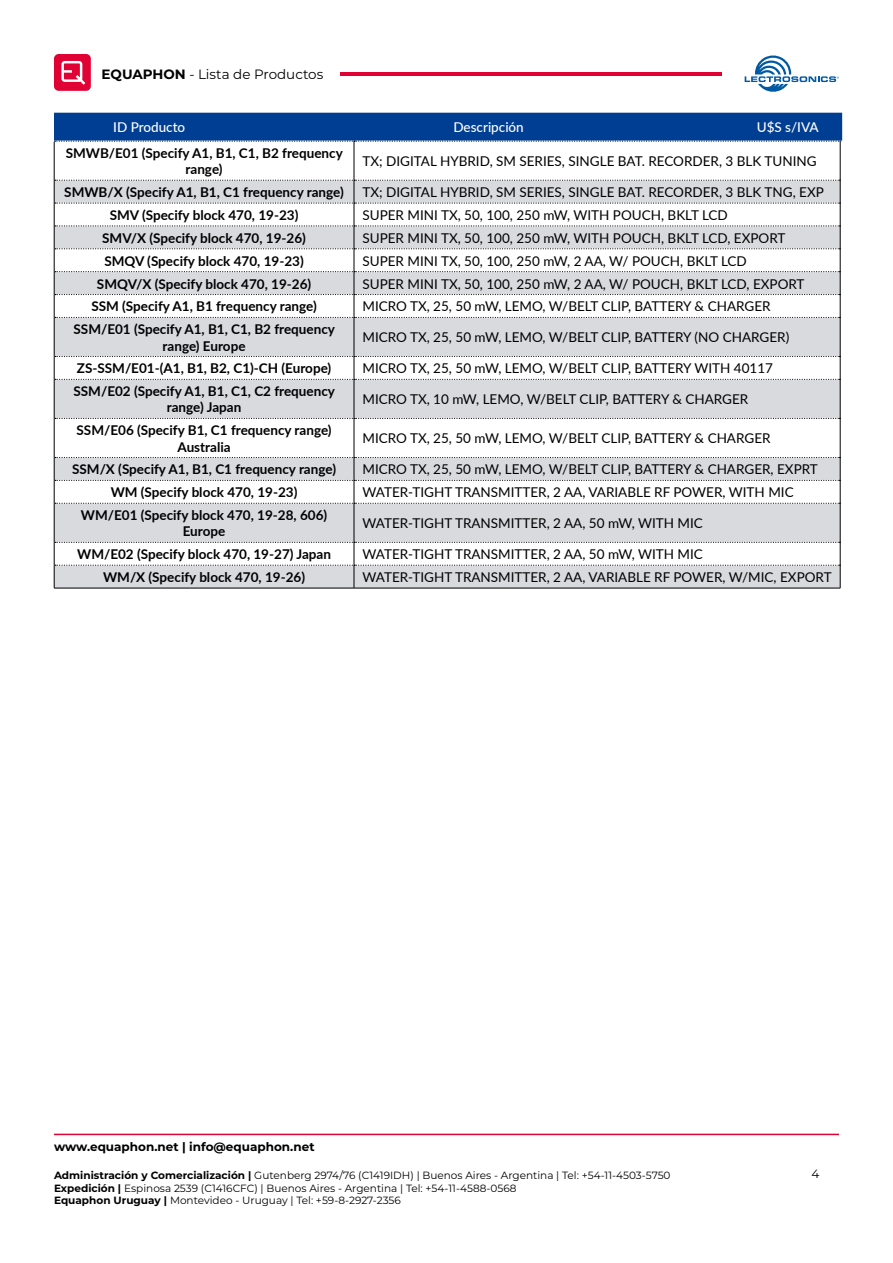
<style>
.page{position:relative;width:893px;height:1263px;background:#fff}
.page>*{position:absolute;margin:0;border:0;box-sizing:border-box;transform-origin:0 0}
.t1{font:13.5px "Lato";color:#000}
.t2{font:700 13.5px/16.2px "Lato";color:#000;text-align:center}
.t3{font:500 13.5px "Lato";color:#fff}
.t4{font:13.5px "Montserrat";color:#000}
.t5{font:700 12px "Montserrat";color:#000}
.t6{font:12px "Montserrat";color:#000}
.t7{font:10.5px/12.6px "Montserrat";color:#000}
.s1{font-weight:700}
</style>
<div class="page">
<hr style="left:54px;top:1134px;width:785px;height:1px;background:#e00234">
<div style="left:54px;top:54px;width:37px;height:37px;background:#e00234;border-radius:5px"></div>
<svg style="left:61px;top:61px;width:24px;height:24px"></svg>
<hr style="left:341px;top:72px;width:381px;height:3px;background:#e00234">
<svg style="left:745px;top:55px;width:94px;height:37px"></svg>
<svg style="left:55px;top:318px;width:785px;height:224px;fill:#d8dade"></svg>
<svg style="left:55px;top:418px;width:785px;height:1px"></svg>
<hr style="left:54px;top:142px;width:1px;height:38px;background:#000">
<hr style="left:354px;top:142px;width:1px;height:38px;background:#000">
<hr style="left:840px;top:142px;width:1px;height:38px;background:#000">
<svg style="left:54px;top:180px;width:787px;height:138px"></svg>
<hr style="left:54px;top:317px;width:1px;height:39px;background:#000">
<hr style="left:354px;top:318px;width:1px;height:38px;background:#000">
<hr style="left:840px;top:317px;width:1px;height:39px;background:#000">
<svg style="left:54px;top:356px;width:787px;height:24px"></svg>
<hr style="left:54px;top:379px;width:1px;height:39px;background:#000">
<hr style="left:354px;top:380px;width:1px;height:38px;background:#000">
<hr style="left:840px;top:379px;width:1px;height:39px;background:#000">
<hr style="left:54px;top:418px;width:1px;height:39px;background:#000">
<hr style="left:354px;top:419px;width:1px;height:38px;background:#000">
<hr style="left:840px;top:418px;width:1px;height:39px;background:#000">
<svg style="left:54px;top:457px;width:787px;height:47px"></svg>
<hr style="left:54px;top:503px;width:1px;height:39px;background:#000">
<hr style="left:354px;top:504px;width:1px;height:38px;background:#000">
<hr style="left:840px;top:503px;width:1px;height:39px;background:#000">
<svg style="left:54px;top:542px;width:787px;height:46px"></svg>
<hr style="left:54px;top:588px;width:300px;height:1px;background:#000">
<hr style="left:354px;top:588px;width:486px;height:1px;background:#000">
<div style="left:54px;top:113px;width:788px;height:29px;background:#003e93"></div>
<p class="t4" style="left:102px;top:64px;width:223px"><span class="s1">EQUAPHON</span> - Lista de Productos</p>
<p class="t3" style="left:113px;top:117px;width:74px">ID Producto</p>
<p class="t3" style="left:453px;top:117px;width:72px">Descripción</p>
<p class="t3" style="left:757px;top:117px;width:64px">U$S s/IVA</p>
<p class="t2" style="left:66px;top:144px;width:279px">SMWB/E01 (Specify A1, B1, C1, B2 frequency range)</p>
<p class="t1" style="left:362px;top:152px;width:456px">TX; DIGITAL HYBRID, SM SERIES, SINGLE BAT. RECORDER, 3 BLK TUNING</p>
<p class="t2" style="left:64px;top:183px;width:281px">SMWB/X (Specify A1, B1, C1 frequency range)</p>
<p class="t1" style="left:362px;top:182px;width:463px">TX; DIGITAL HYBRID, SM SERIES, SINGLE BAT. RECORDER, 3 BLK TNG, EXP</p>
<p class="t2" style="left:110px;top:206px;width:190px">SMV (Specify block 470, 19-23)</p>
<p class="t1" style="left:362px;top:205px;width:367px">SUPER MINI TX, 50, 100, 250 mW, WITH POUCH, BKLT LCD</p>
<p class="t2" style="left:102px;top:229px;width:205px">SMV/X (Specify block 470, 19-26)</p>
<p class="t1" style="left:362px;top:228px;width:425px">SUPER MINI TX, 50, 100, 250 mW, WITH POUCH, BKLT LCD, EXPORT</p>
<p class="t2" style="left:104px;top:252px;width:201px">SMQV (Specify block 470, 19-23)</p>
<p class="t1" style="left:362px;top:251px;width:386px">SUPER MINI TX, 50, 100, 250 mW, 2 AA, W/ POUCH, BKLT LCD</p>
<p class="t2" style="left:97px;top:275px;width:216px">SMQV/X (Specify block 470, 19-26)</p>
<p class="t1" style="left:362px;top:274px;width:444px">SUPER MINI TX, 50, 100, 250 mW, 2 AA, W/ POUCH, BKLT LCD, EXPORT</p>
<p class="t2" style="left:91px;top:298px;width:227px">SSM (Specify A1, B1 frequency range)</p>
<p class="t1" style="left:362px;top:297px;width:410px">MICRO TX, 25, 50 mW, LEMO, W/BELT CLIP, BATTERY &amp; CHARGER</p>
<p class="t2" style="left:74px;top:321px;width:263px">SSM/E01 (Specify A1, B1, C1, B2 frequency range) Europe</p>
<p class="t1" style="left:362px;top:328px;width:428px">MICRO TX, 25, 50 mW, LEMO, W/BELT CLIP, BATTERY (NO CHARGER)</p>
<p class="t2" style="left:77px;top:360px;width:256px">ZS-SSM/E01-(A1, B1, B2, C1)-CH (Europe)</p>
<p class="t1" style="left:362px;top:359px;width:412px">MICRO TX, 25, 50 mW, LEMO, W/BELT CLIP, BATTERY WITH 40117</p>
<p class="t2" style="left:74px;top:383px;width:263px">SSM/E02 (Specify A1, B1, C1, C2 frequency range) Japan</p>
<p class="t1" style="left:362px;top:390px;width:387px">MICRO TX, 10 mW, LEMO, W/BELT CLIP, BATTERY &amp; CHARGER</p>
<p class="t2" style="left:77px;top:422px;width:257px">SSM/E06 (Specify B1, C1 frequency range)<br>Australia</p>
<p class="t1" style="left:362px;top:429px;width:410px">MICRO TX, 25, 50 mW, LEMO, W/BELT CLIP, BATTERY &amp; CHARGER</p>
<p class="t2" style="left:72px;top:461px;width:265px">SSM/X (Specify A1, B1, C1 frequency range)</p>
<p class="t1" style="left:362px;top:460px;width:457px">MICRO TX, 25, 50 mW, LEMO, W/BELT CLIP, BATTERY &amp; CHARGER, EXPRT</p>
<p class="t2" style="left:111px;top:484px;width:188px">WM (Specify block 470, 19-23)</p>
<p class="t1" style="left:362px;top:483px;width:433px">WATER-TIGHT TRANSMITTER, 2 AA, VARIABLE RF POWER, WITH MIC</p>
<p class="t2" style="left:81px;top:506px;width:248px">WM/E01 (Specify block 470, 19-28, 606)<br>Europe</p>
<p class="t1" style="left:362px;top:514px;width:342px">WATER-TIGHT TRANSMITTER, 2 AA, 50 mW, WITH MIC</p>
<p class="t2" style="left:77px;top:546px;width:255px">WM/E02 (Specify block 470, 19-27) Japan</p>
<p class="t1" style="left:362px;top:545px;width:342px">WATER-TIGHT TRANSMITTER, 2 AA, 50 mW, WITH MIC</p>
<p class="t2" style="left:103px;top:568px;width:203px">WM/X (Specify block 470, 19-26)</p>
<p class="t1" style="left:362px;top:568px;width:471px">WATER-TIGHT TRANSMITTER, 2 AA, VARIABLE RF POWER, W/MIC, EXPORT</p>
<p class="t5" style="left:54px;top:1138px;width:262px">www.equaphon.net | info@equaphon.net</p>
<p class="t7" style="left:54px;top:1168px;width:618px"><span class="s1">Administración y Comercialización |</span> Gutenberg 2974/76 (C1419IDH) | Buenos Aires - Argentina | Tel: +54-11-4503-5750</p>
<p class="t6" style="left:811px;top:1166px;width:9px">4</p>
<p class="t7" style="left:54px;top:1181px;width:464px"><span class="s1">Expedición |</span> Espinosa 2539 (C1416CFC) | Buenos Aires - Argentina | Tel: +54-11-4588-0568<br><span class="s1">Equaphon Uruguay |</span> Montevideo - Uruguay | Tel: +59-8-2927-2356</p>
</div>
